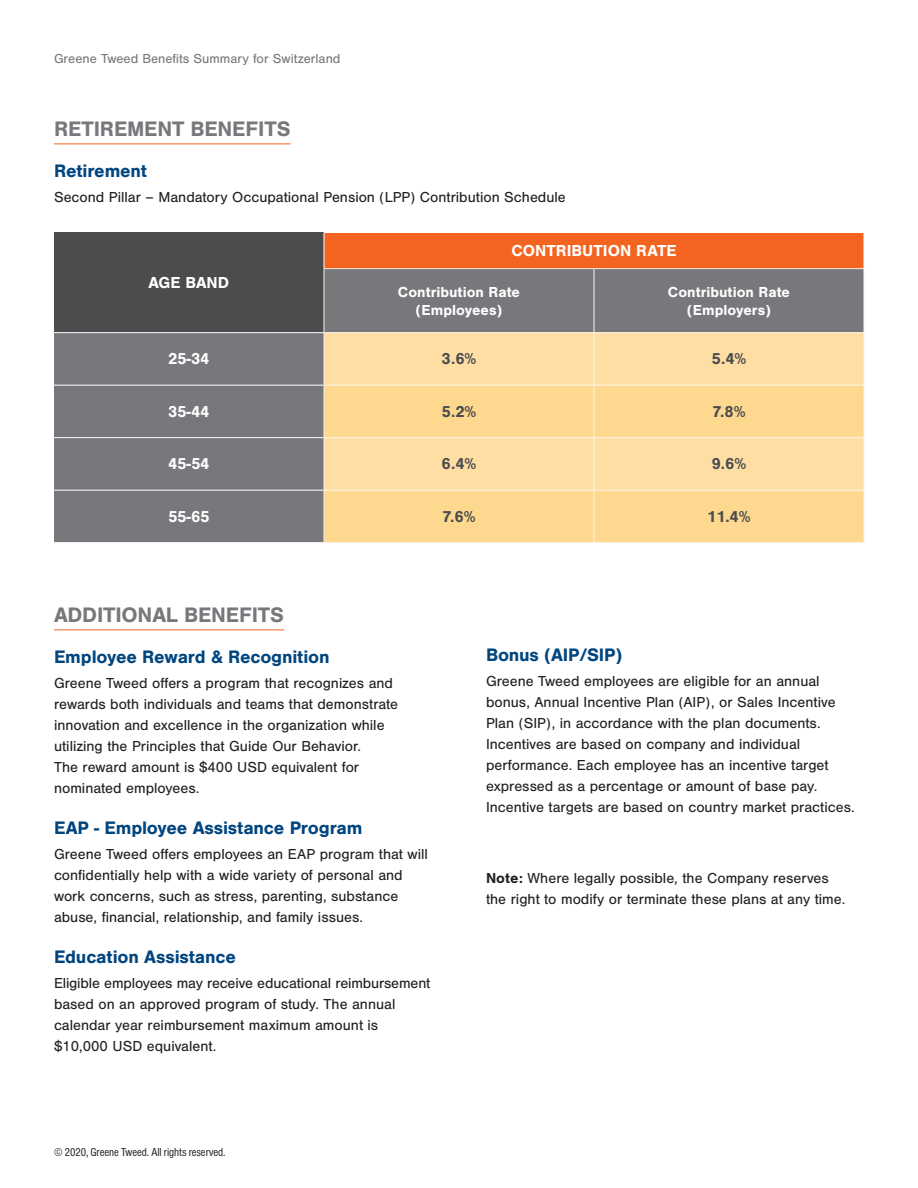
<style>
.page{position:relative;width:918px;height:1188px;background:#fff}
.page>*{position:absolute;margin:0;border:0;box-sizing:border-box;transform-origin:0 0}
.Benefit_head{font:700 21.75px "Nimbus San";letter-spacing:-.01em;color:#76787b}
.Subheads{font:700 18.75px "Nimbus San";letter-spacing:-.01em;color:#01457f}
.t1{font:700 16.5px "Nimbus San";color:#fff}
.t2{font:700 16.5px "Nimbus San";color:#4b4c4d}
.body_text{font:15px/21px "Nimbus San";color:#231f20}
.table_bullet_text{font:700 15px "Nimbus San";color:#fff}
.t3{font:13.5px "Nimbus San";color:#76787b}
.Disclaimer{font:12px "Nimbus San Con";color:#231f20}
.s1{font-weight:700}
</style>
<div class="page">
<div style="left:54px;top:233px;width:270px;height:100px;background:#4b4c4d"></div>
<div style="left:324px;top:233px;width:540px;height:36px;background:#f36421"></div>
<svg style="left:54px;top:269px;width:810px;height:273px;fill:#76787b"></svg>
<div style="left:325px;top:333px;width:539px;height:52px;background:#ffdea4"></div>
<svg style="left:325px;top:386px;width:539px;height:156px;background:#feda96"></svg>
<hr style="left:54px;top:332px;width:270px;height:1px;background:#fff">
<hr style="left:54px;top:385px;width:270px;height:1px;background:#fff">
<hr style="left:54px;top:437px;width:270px;height:1px;background:#fff">
<hr style="left:54px;top:490px;width:270px;height:1px;background:#fff">
<hr style="left:324px;top:268px;width:270px;height:1px;background:#feede0">
<hr style="left:594px;top:268px;width:270px;height:1px;background:#feede0">
<hr style="left:324px;top:333px;width:1px;height:52px;background:#feede0">
<hr style="left:324px;top:385px;width:1px;height:53px;background:#feede0">
<hr style="left:324px;top:438px;width:1px;height:52px;background:#feede0">
<hr style="left:324px;top:490px;width:1px;height:52px;background:#feede0">
<hr style="left:324px;top:332px;width:270px;height:1px;background:#fef6e5">
<hr style="left:594px;top:332px;width:270px;height:1px;background:#fef6e5">
<hr style="left:594px;top:333px;width:1px;height:52px;background:#fef6e5">
<hr style="left:864px;top:333px;width:1px;height:52px;background:#fef6e5">
<hr style="left:324px;top:385px;width:270px;height:1px;background:#fef6e5">
<hr style="left:594px;top:385px;width:270px;height:1px;background:#fef6e5">
<hr style="left:594px;top:386px;width:1px;height:51px;background:#fef6e5">
<hr style="left:864px;top:386px;width:1px;height:51px;background:#fef6e5">
<hr style="left:324px;top:437px;width:270px;height:1px;background:#fef6e5">
<hr style="left:594px;top:437px;width:270px;height:1px;background:#fef6e5">
<hr style="left:594px;top:438px;width:1px;height:52px;background:#fef6e5">
<hr style="left:864px;top:438px;width:1px;height:52px;background:#fef6e5">
<hr style="left:324px;top:490px;width:270px;height:1px;background:#fef6e5">
<hr style="left:594px;top:490px;width:270px;height:1px;background:#fef6e5">
<hr style="left:594px;top:491px;width:1px;height:51px;background:#fef6e5">
<hr style="left:864px;top:491px;width:1px;height:51px;background:#fef6e5">
<hr style="left:324px;top:542px;width:270px;height:1px;background:#fef6e5">
<hr style="left:594px;top:542px;width:270px;height:1px;background:#fef6e5">
<hr style="left:324px;top:233px;width:1px;height:35px;background:#fff">
<hr style="left:324px;top:269px;width:1px;height:64px;background:#feede0">
<hr style="left:594px;top:269px;width:1px;height:63px;background:#fef6e5">
<hr style="left:864px;top:269px;width:1px;height:63px;background:#fef6e5">
<hr style="left:54px;top:144px;width:237px;height:1px;background:#f36421">
<hr style="left:54px;top:630px;width:230px;height:1px;background:#f36421">
<p class="t3" style="left:54px;top:51px;width:288px">Greene Tweed Benefits Summary for Switzerland</p>
<p class="Benefit_head" style="left:54px;top:117px;width:238px">RETIREMENT BENEFITS</p>
<p class="Subheads" style="left:54px;top:160px;width:95px">Retirement</p>
<p class="body_text" style="left:54px;top:187px;width:513px">Second Pillar – Mandatory Occupational Pension (LPP) Contribution Schedule</p>
<p class="t1" style="left:148px;top:273px;width:82px">AGE BAND</p>
<p class="t1" style="left:511px;top:241px;width:167px">CONTRIBUTION RATE</p>
<p class="table_bullet_text" style="left:398px;top:283px;width:124px">Contribution Rate</p>
<p class="table_bullet_text" style="left:416px;top:301px;width:88px">(Employees)</p>
<p class="table_bullet_text" style="left:668px;top:283px;width:124px">Contribution Rate</p>
<p class="table_bullet_text" style="left:687px;top:301px;width:86px">(Employers)</p>
<p class="t1" style="left:168px;top:350px;width:43px">25-34</p>
<p class="t2" style="left:442px;top:350px;width:36px">3.6%</p>
<p class="t2" style="left:712px;top:350px;width:36px">5.4%</p>
<p class="t1" style="left:168px;top:402px;width:43px">35-44</p>
<p class="t2" style="left:442px;top:402px;width:36px">5.2%</p>
<p class="t2" style="left:712px;top:402px;width:35px">7.8%</p>
<p class="t1" style="left:168px;top:455px;width:43px">45-54</p>
<p class="t2" style="left:442px;top:455px;width:36px">6.4%</p>
<p class="t2" style="left:712px;top:455px;width:36px">9.6%</p>
<p class="t1" style="left:168px;top:507px;width:43px">55-65</p>
<p class="t2" style="left:442px;top:507px;width:35px">7.6%</p>
<p class="t2" style="left:707px;top:507px;width:45px">11.4%</p>
<p class="Benefit_head" style="left:54px;top:603px;width:232px">ADDITIONAL BENEFITS</p>
<p class="Subheads" style="left:54px;top:646px;width:277px">Employee Reward &amp; Recognition</p>
<p class="body_text" style="left:54px;top:673px;width:346px">Greene Tweed offers a program that recognizes and rewards both individuals and teams that demonstrate innovation and excellence in the organization while utilizing the Principles that Guide Our Behavior.<br>The reward amount is $400 USD equivalent for nominated employees.</p>
<p class="Subheads" style="left:54px;top:817px;width:310px">EAP - Employee Assistance Program</p>
<p class="body_text" style="left:54px;top:844px;width:375px">Greene Tweed offers employees an EAP program that will confidentially help with a wide variety of personal and work concerns, such as stress, parenting, substance abuse, financial, relationship, and family issues.</p>
<p class="Subheads" style="left:54px;top:946px;width:184px">Education Assistance</p>
<p class="body_text" style="left:54px;top:973px;width:378px">Eligible employees may receive educational reimbursement based on an approved program of study. The annual calendar year reimbursement maximum amount is $10,000 USD equivalent.</p>
<p class="Disclaimer" style="left:54px;top:1145px;width:173px">© 2020, Greene Tweed. All rights reserved.</p>
<p class="Subheads" style="left:486px;top:644px;width:138px">Bonus (AIP/SIP)</p>
<p class="body_text" style="left:486px;top:671px;width:370px">Greene Tweed employees are eligible for an annual bonus, Annual Incentive Plan (AIP), or Sales Incentive Plan (SIP), in accordance with the plan documents.<br>Incentives are based on company and individual performance. Each employee has an incentive target expressed as a percentage or amount of base pay.<br>Incentive targets are based on country market practices.</p>
<p class="body_text" style="left:486px;top:867px;width:361px"><span class="s1">Note:</span> Where legally possible, the Company reserves the right to modify or terminate these plans at any time.</p>
</div>
